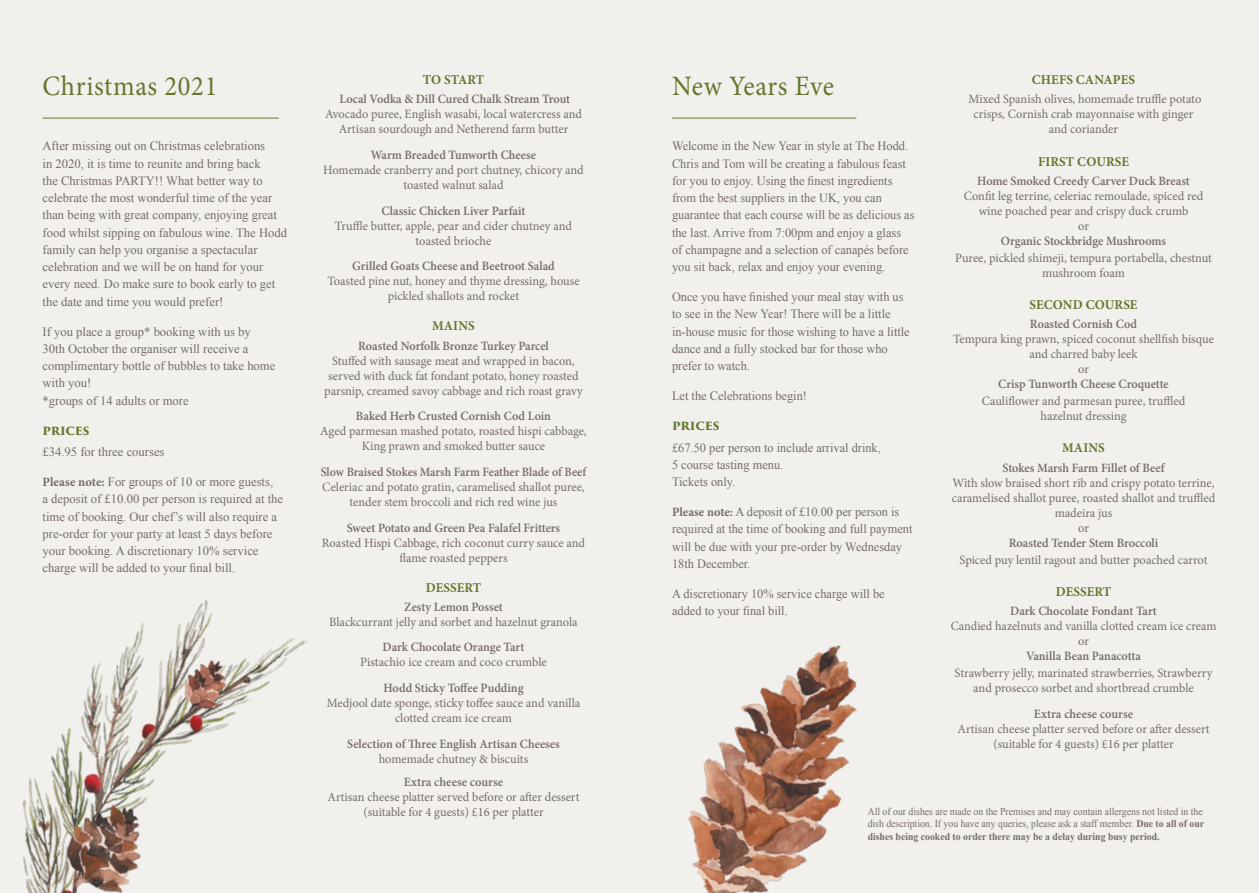
<style>
.page{position:relative;width:1259px;height:893px;background:#f1f0ec}
.page>*{position:absolute;margin:0;border:0;box-sizing:border-box;transform-origin:0 0}
.t1{font:28.2px "Minion Pro";letter-spacing:.02em;color:#64772d;scale:.94 1}
.t2{font:700 13.5px "Minion Pro";letter-spacing:.01em;color:#64772d}
.t3{font:12.75px/15px "Minion Pro";letter-spacing:-.005em;color:#776c68;text-align:center}
.t4{font:12.75px/17.2px "Times New Roman";color:#776c68}
.t5{font:600 12.75px "Minion Pro";color:#776c68;scale:.95 1}
.t6{font:12.75px/15px "Minion Pro";letter-spacing:-.005em;color:#776c68;text-align:center;scale:.96 1}
.t7{font:600 12.75px "Minion Pro";color:#776c68;scale:.93 1}
.t8{font:600 12.75px "Minion Pro";color:#776c68}
.t9{font:700 12.75px "Trajan Pro 3";letter-spacing:-.015em;color:#64772d}
.t10{font:10.5px/12.6px "Times New Roman";color:#776c68;scale:.93 1}
.s1{font-family:"Minion Pro";font-weight:700}
.s2{font-weight:700}
</style>
<div class="page">
<hr style="left:43px;top:118px;width:236px;height:1px;background:#64772d">
<hr style="left:672px;top:118px;width:184px;height:1px;background:#64772d">
<img style="left:22px;top:599px;width:286px;height:294px">
<img style="left:688px;top:645px;width:169px;height:248px">
<h1 class="t1" style="left:43px;top:67px;width:187px">Christmas 2021</h1>
<p class="t4" style="left:43px;top:137px;width:246px">After missing out on Christmas celebrations<br>in 2020, it is time to reunite and bring back<br>the Christmas PARTY!! What better way to celebrate the most wonderful time of the year than being with great company, enjoying great food whilst sipping on fabulous wine. The Hodd family can help you organise a spectacular celebration and we will be on hand for your every need. Do make sure to book early to get the date and time you would prefer!</p>
<p class="t4" style="left:43px;top:322px;width:234px">If you place a group* booking with us by<br>30th October the organiser will receive a complimentary bottle of bubbles to take home with you!<br>*groups of 14 adults or more</p>
<p class="t9" style="left:43px;top:420px;width:49px">PRICES</p>
<p class="t4" style="left:43px;top:443px;width:123px">£34.95 for three courses</p>
<p class="t4" style="left:43px;top:473px;width:242px"><span class="s1">Please note:</span> For groups of 10 or more guests,<br>a deposit of £10.00 per person is required at the time of booking. Our chef’s will also require a pre-order for your party at least 5 days before your booking. A discretionary 10% service charge will be added to your final bill.</p>
<p class="t2" style="left:423px;top:70px;width:63px">TO START</p>
<p class="t5" style="left:339px;top:91px;width:244px">Local Vodka &amp; Dill Cured Chalk Stream Trout</p>
<p class="t3" style="left:325px;top:107px;width:258px">Avocado puree, English wasabi, local watercress and<br>Artisan sourdough and Netherend farm butter</p>
<p class="t5" style="left:371px;top:146px;width:175px">Warm Breaded Tunworth Cheese</p>
<p class="t3" style="left:323px;top:163px;width:262px">Homemade cranberry and port chutney, chicory and toasted walnut salad</p>
<p class="t5" style="left:382px;top:202px;width:153px">Classic Chicken Liver Parfait</p>
<p class="t3" style="left:335px;top:218px;width:238px">Truffle butter, apple, pear and cider chutney and toasted brioche</p>
<p class="t5" style="left:352px;top:257px;width:215px">Grilled Goats Cheese and Beetroot Salad</p>
<p class="t3" style="left:327px;top:274px;width:254px">Toasted pine nut, honey and thyme dressing, house pickled shallots and rocket</p>
<p class="t2" style="left:432px;top:317px;width:44px">MAINS</p>
<p class="t5" style="left:358px;top:337px;width:202px">Roasted Norfolk Bronze Turkey Parcel</p>
<p class="t3" style="left:324px;top:353px;width:260px">Stuffed with sausage meat and wrapped in bacon, served with duck fat fondant potato, honey roasted parsnip, creamed savoy cabbage and rich roast gravy</p>
<p class="t5" style="left:356px;top:407px;width:207px">Baked Herb Crusted Cornish Cod Loin</p>
<p class="t3" style="left:320px;top:424px;width:268px">Aged parmesan mashed potato, roasted hispi cabbage,<br>King prawn and smoked butter sauce</p>
<p class="t7" style="left:321px;top:463px;width:287px">Slow Braised Stokes Marsh Farm Feather Blade of Beef</p>
<p class="t3" style="left:322px;top:479px;width:264px">Celeriac and potato gratin, caramelised shallot puree, tender stem broccoli and rich red wine jus</p>
<p class="t5" style="left:347px;top:519px;width:226px">Sweet Potato and Green Pea Falafel Fritters</p>
<p class="t3" style="left:322px;top:535px;width:265px">Roasted Hispi Cabbage, rich coconut curry sauce and flame roasted peppers</p>
<p class="t2" style="left:426px;top:578px;width:57px">DESSERT</p>
<p class="t5" style="left:404px;top:598px;width:105px">Zesty Lemon Posset</p>
<p class="t3" style="left:329px;top:614px;width:250px">Blackcurrant jelly and sorbet and hazelnut granola</p>
<p class="t5" style="left:382px;top:638px;width:151px">Dark Chocolate Orange Tart</p>
<p class="t3" style="left:360px;top:655px;width:188px">Pistachio ice cream and coco crumble</p>
<p class="t5" style="left:383px;top:679px;width:149px">Hodd Sticky Toffee Pudding</p>
<p class="t3" style="left:327px;top:696px;width:255px">Medjool date sponge, sticky toffee sauce and vanilla clotted cream ice cream</p>
<p class="t5" style="left:347px;top:735px;width:225px">Selection of Three English Artisan Cheeses</p>
<p class="t3" style="left:379px;top:751px;width:151px">homemade chutney &amp; biscuits</p>
<p class="t8" style="left:404px;top:773px;width:101px">Extra cheese course</p>
<p class="t3" style="left:327px;top:790px;width:253px">Artisan cheese platter served before or after dessert (suitable for 4 guests) £16 per platter</p>
<h1 class="t1" style="left:672px;top:67px;width:174px">New Years Eve</h1>
<p class="t4" style="left:672px;top:137px;width:244px">Welcome in the New Year in style at The Hodd.<br>Chris and Tom will be creating a fabulous feast for you to enjoy. Using the finest ingredients from the best suppliers in the UK, you can guarantee that each course will be as delicious as the last. Arrive from 7:00pm and enjoy a glass of champagne and a selection of canapés before you sit back, relax and enjoy your evening.</p>
<p class="t4" style="left:672px;top:288px;width:239px">Once you have finished your meal stay with us to see in the New Year! There will be a little in-house music for those wishing to have a little dance and a fully stocked bar for those who prefer to watch.</p>
<p class="t4" style="left:672px;top:387px;width:136px">Let the Celebrations begin!</p>
<p class="t9" style="left:672px;top:416px;width:49px">PRICES</p>
<p class="t4" style="left:672px;top:438px;width:210px">£67.50 per person to include arrival drink,<br>5 course tasting menu.<br>Tickets only.</p>
<p class="t4" style="left:672px;top:503px;width:242px"><span class="s1">Please note:</span> A deposit of £10.00 per person is required at the time of booking and full payment will be due with your pre-order by Wednesday 18th December.</p>
<p class="t4" style="left:672px;top:585px;width:214px">A discretionary 10% service charge will be added to your final bill.</p>
<p class="t2" style="left:1032px;top:70px;width:105px">CHEFS CANAPES</p>
<p class="t3" style="left:968px;top:92px;width:234px">Mixed Spanish olives, homemade truffle potato crisps, Cornish crab mayonnaise with ginger and coriander</p>
<p class="t2" style="left:1038px;top:152px;width:92px">FIRST COURSE</p>
<p class="t5" style="left:977px;top:172px;width:225px">Home Smoked Creedy Carver Duck Breast</p>
<p class="t3" style="left:963px;top:188px;width:241px">Confit leg terrine, celeriac remoulade, spiced red wine poached pear and crispy duck crumb<br>or</p>
<p class="t5" style="left:1001px;top:232px;width:175px">Organic Stockbridge Mushrooms</p>
<p class="t3" style="left:955px;top:250px;width:258px">Puree, pickled shimeji, tempura portabella, chestnut mushroom foam</p>
<p class="t2" style="left:1029px;top:295px;width:109px">SECOND COURSE</p>
<p class="t5" style="left:1030px;top:315px;width:114px">Roasted Cornish Cod</p>
<p class="t3" style="left:953px;top:332px;width:262px">Tempura king prawn, spiced coconut shellfish bisque and charred baby leek<br>or</p>
<p class="t5" style="left:998px;top:375px;width:181px">Crisp Tunworth Cheese Croquette</p>
<p class="t3" style="left:981px;top:394px;width:205px">Cauliflower and parmesan puree, truffled hazelnut dressing</p>
<p class="t2" style="left:1062px;top:438px;width:44px">MAINS</p>
<p class="t5" style="left:1002px;top:459px;width:172px">Stokes Marsh Farm Fillet of Beef</p>
<p class="t3" style="left:951px;top:475px;width:265px">With slow braised short rib and crispy potato terrine, caramelised shallot puree, roasted shallot and truffled madeira jus<br>or</p>
<p class="t5" style="left:1008px;top:534px;width:159px">Roasted Tender Stem Broccoli</p>
<p class="t3" style="left:959px;top:552px;width:249px">Spiced puy lentil ragout and butter poached carrot</p>
<p class="t2" style="left:1055px;top:582px;width:57px">DESSERT</p>
<p class="t5" style="left:1010px;top:602px;width:156px">Dark Chocolate Fondant Tart</p>
<p class="t6" style="left:950px;top:618px;width:278px">Candied hazelnuts and vanilla clotted cream ice cream or</p>
<p class="t5" style="left:1026px;top:647px;width:123px">Vanilla Bean Panacotta</p>
<p class="t3" style="left:954px;top:666px;width:259px">Strawberry jelly, marinated strawberries, Strawberry and prosecco sorbet and shortbread crumble</p>
<p class="t8" style="left:1034px;top:705px;width:101px">Extra cheese course</p>
<p class="t3" style="left:957px;top:721px;width:253px">Artisan cheese platter served before or after dessert (suitable for 4 guests) £16 per platter</p>
<p class="t10" style="left:867px;top:805px;width:363px">All of our dishes are made on the Premises and may contain allergens not listed in the dish description. If you have any queries, please ask a staff member. <span class="s2">Due to all of our dishes being cooked to order there may be a delay during busy period.</span></p>
</div>
